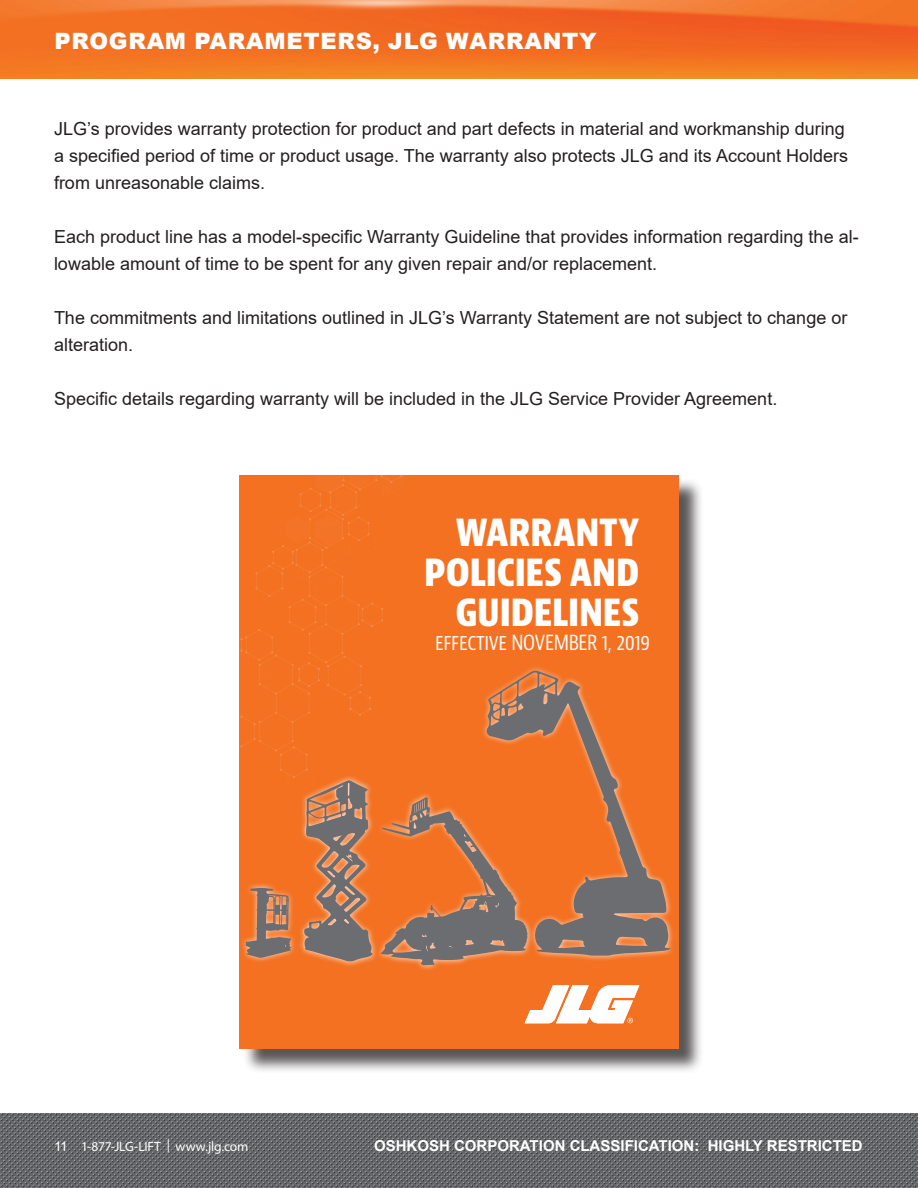
<style>
.page{position:relative;width:918px;height:1188px;background:#fff}
.page>*{position:absolute;margin:0;border:0;box-sizing:border-box;transform-origin:0 0}
.t1{font:800 condensed 39.75px/39.8px "Bernino Sans";letter-spacing:-.02em;color:#fff;text-align:right}
.t2{font:900 22.5px "Arial";letter-spacing:.035em;color:#fff}
.t3{font:condensed 20.25px "Bernino Sans";letter-spacing:-.015em;color:#fff}
.t4{font:18px/27px "Arial";color:#231f20}
.t5{font:700 15px "Arial";color:#fff}
.t6{font:13.5px "Myriad Pro";letter-spacing:-.01em;color:#fff}
.s1{font-family:"Arial"}
</style>
<div class="page">
<img style="left:0;top:0;width:918px;height:78px">
<img style="left:0;top:1113px;width:918px;height:75px">
<div style="left:242px;top:478px;width:462px;height:596px;background:#231f20;opacity:.75"></div>
<div style="left:239px;top:475px;width:440px;height:573px;background:#f37121"></div>
<svg style="left:525px;top:985px;width:114px;height:38px"></svg>
<div style="left:481px;top:665px;width:195px;height:297px;background:#fff;opacity:.75"></div>
<svg style="left:528px;top:670px;width:143px;height:286px"></svg>
<div style="left:376px;top:792px;width:158px;height:179px;background:#fff;opacity:.75"></div>
<svg style="left:239px;top:475px;width:289px;height:490px"></svg>
<p class="t2" style="left:54px;top:24px;width:544px">PROGRAM PARAMETERS, JLG WARRANTY</p>
<p class="t4" style="left:54px;top:115px;width:796px">JLG’s provides warranty protection for product and part defects in material and workmanship during a specified period of time or product usage. The warranty also protects JLG and its Account Holders from unreasonable claims.</p>
<p class="t4" style="left:54px;top:223px;width:806px">Each product line has a model-specific Warranty Guideline that provides information regarding the al&shy;lowable amount of time to be spent for any given repair and/or replacement.</p>
<p class="t4" style="left:54px;top:304px;width:795px">The commitments and limitations outlined in JLG’s Warranty Statement are not subject to change or alteration.</p>
<p class="t4" style="left:54px;top:385px;width:725px">Specific details regarding warranty will be included in the JLG Service Provider Agreement.</p>
<p class="t1" style="left:424px;top:513px;width:217px">WARRANTY<br>POLICIES AND<br>GUIDELINES</p>
<p class="t3" style="left:435px;top:630px;width:217px">EFFECTIVE NOVEMBER 1, 2019</p>
<p class="t6" style="left:54px;top:1138px;width:196px"><span class="s1">11</span> 1-877-JLG-LIFT | www.jlg.com</p>
<p class="t5" style="left:374px;top:1135px;width:490px">OSHKOSH CORPORATION CLASSIFICATION: HIGHLY RESTRICTED</p>
</div>
